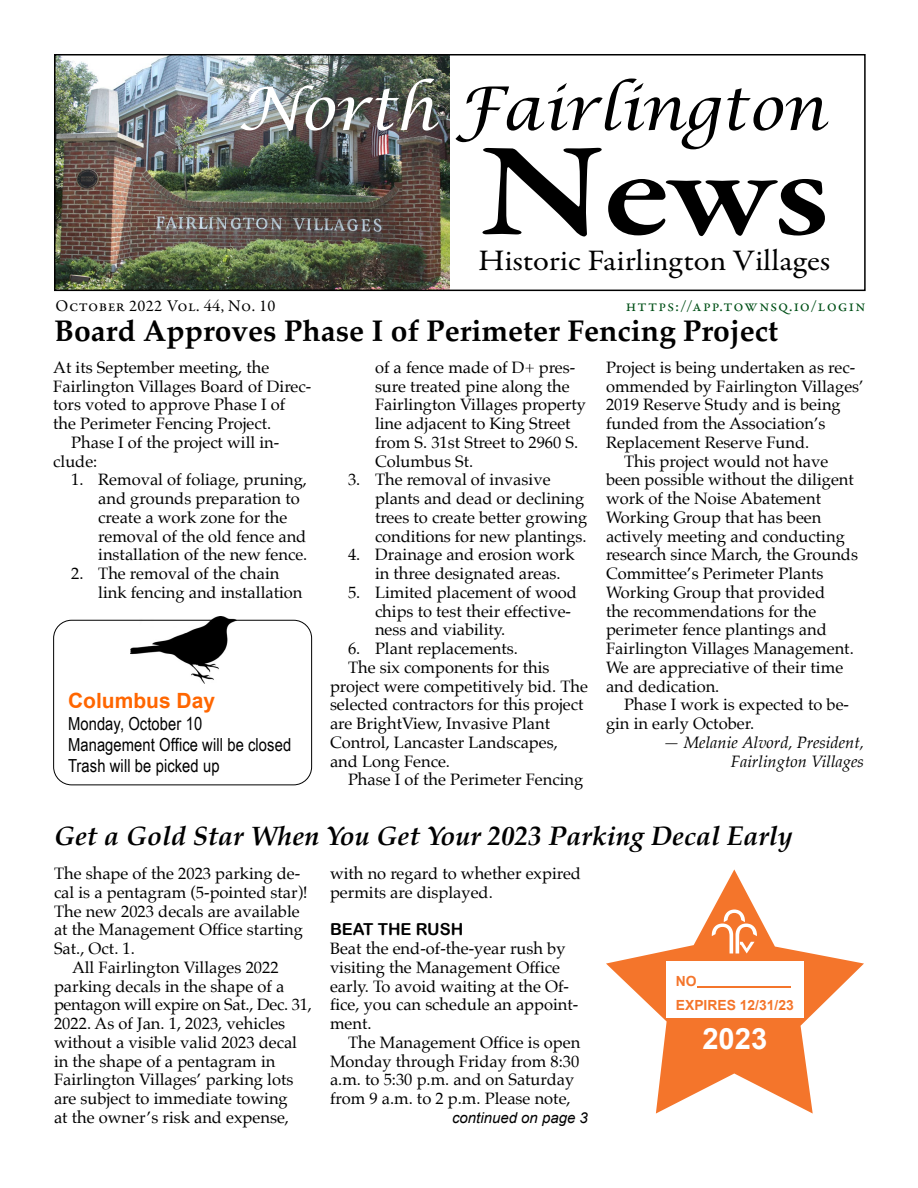
<style>
.page{position:relative;width:918px;height:1188px;background:#fff}
.page>*{position:absolute;margin:0;border:0;box-sizing:border-box;transform-origin:0 0}
.boilerplate_text{font:600 135px "Garamond Premr Pro";color:#000;scale:1.2 1}
.t1{font:italic 60px "Lucida Calligraphy";color:#000}
.Headline-1st_story{font:700 30px "Palatino";color:#000}
.t2{font:30px "Garamond Premr Pro";color:#000;scale:1.09 1}
.t3{font:700 29.4px "Arial";color:#fff}
.Headline-2nd_story_i{font:italic 700 27px "Palatino";color:#000}
.ad_subhed_GREEN{font:700 21px "Arial";color:#f60}
.ad_text{font:18px "Arial Narrow";letter-spacing:.005em;color:#000}
.body_text{font:16.5px/18.8px "Palatino";color:#000}
.body_text-first_para{font:16.5px/18.8px "Palatino";color:#000}
.byline{font:italic 16.5px/18.8px "Palatino";color:#000;text-align:right}
.boilerplate_text-2{font:16.5px "Garamond Premr Pro";letter-spacing:.06em;color:#005017}
.boilerplate_text-3{font:16.5px "Garamond Premr Pro";letter-spacing:.025em;color:#000}
.subhed_feature{font:16.5px "Arial Rounded MT Bold";color:#000}
.continued_line{font:italic 15px "Arial";color:#000}
.t4{font:700 13.95px/24.6px "Arial";color:#f4752b}
.s1{color:#fff}
</style>
<div class="page">
<img style="left:57px;top:57px;width:393px;height:231px">
<div style="left:54px;top:54px;width:812px;height:237px;border:2px solid #000"></div>
<img style="left:130px;top:616px;width:107px;height:68px">
<div style="left:53px;top:620px;width:259px;height:165px;border:1px solid #000;border-radius:18px"></div>
<svg style="left:606px;top:869px;width:258px;height:245px"></svg>
<div style="left:666px;top:961px;width:138px;height:56px;background:#fff"></div>
<hr style="left:697px;top:986px;width:94px;height:2px;background:#f4752b">
<svg style="left:712px;top:910px;width:45px;height:43px"></svg>
<p class="t1" style="left:238px;top:72px;width:589px"><span class="s1">North</span> Fairlington</p>
<p class="boilerplate_text" style="left:480px;top:110px;width:293px">News</p>
<p class="t2" style="left:478px;top:242px;width:325px">Historic Fairlington Villages</p>
<p class="boilerplate_text-3" style="left:56px;top:295px;width:222px">October 2022 Vol. 44, No. 10</p>
<p class="boilerplate_text-2" style="left:626px;top:295px;width:241px">https://app.townsq.io/login</p>
<p class="Headline-1st_story" style="left:54px;top:305px;width:726px">Board Approves Phase I of Perimeter Fencing Project</p>
<p class="body_text" style="left:375px;top:358px;width:213px">of a fence made of D+ pres&shy;sure treated pine along the<br>Fairlington Villages property line adjacent to King Street from S. 31st Street to 2960 S.<br>Columbus St.</p>
<p class="body_text" style="left:375px;top:470px;width:214px;text-indent:-27px">3. The removal of invasive plants and dead or declining trees to create better growing conditions for new plantings.</p>
<p class="body_text" style="left:375px;top:545px;width:201px;text-indent:-27px">4. Drainage and erosion work in three designated areas.</p>
<p class="body_text" style="left:375px;top:583px;width:204px;text-indent:-27px">5. Limited placement of wood chips to test their effective&shy;ness and viability.</p>
<p class="body_text" style="left:348px;top:639px;width:172px">6. Plant replacements.</p>
<p class="body_text" style="left:330px;top:658px;width:259px;text-indent:18px">The six components for this project were competitively bid. The selected contractors for this project are BrightView, Invasive Plant<br>Control, Lancaster Landscapes, and Long Fence.</p>
<p class="body_text" style="left:348px;top:770px;width:237px">Phase I of the Perimeter Fencing</p>
<p class="body_text-first_para" style="left:53px;top:358px;width:260px">At its September meeting, the<br>Fairlington Villages Board of Direc&shy;tors voted to approve Phase I of the Perimeter Fencing Project.</p>
<p class="body_text" style="left:53px;top:433px;width:228px;text-indent:18px">Phase I of the project will in&shy;clude:</p>
<p class="body_text" style="left:98px;top:470px;width:211px;text-indent:-27px">1. Removal of foliage, pruning, and grounds preparation to create a work zone for the removal of the old fence and installation of the new fence.</p>
<p class="body_text" style="left:98px;top:564px;width:206px;text-indent:-27px">2. The removal of the chain link fencing and installation</p>
<p class="body_text" style="left:606px;top:358px;width:259px">Project is being undertaken as rec&shy;ommended by Fairlington Villages’<br>2019 Reserve Study and is being funded from the Association’s<br>Replacement Reserve Fund.</p>
<p class="body_text" style="left:606px;top:451px;width:254px;text-indent:18px">This project would not have been possible without the diligent work of the Noise Abatement<br>Working Group that has been actively meeting and conducting research since March, the Grounds<br>Committee’s Perimeter Plants<br>Working Group that provided<br>the recommendations for the perimeter fence plantings and<br>Fairlington Villages Management.<br>We are appreciative of their time and dedication.</p>
<p class="body_text" style="left:606px;top:695px;width:245px;text-indent:18px">Phase I work is expected to be&shy;gin in early October.</p>
<p class="byline" style="left:663px;top:732px;width:202px">— Melanie Alvord, President,<br>Fairlington Villages</p>
<p class="ad_subhed_GREEN" style="left:68px;top:686px;width:149px">Columbus Day</p>
<p class="ad_text" style="left:68px;top:710px;width:136px">Monday, October 10</p>
<p class="ad_text" style="left:68px;top:731px;width:225px">Management Office will be closed</p>
<p class="ad_text" style="left:68px;top:752px;width:153px">Trash will be picked up</p>
<p class="Headline-2nd_story_i" style="left:54px;top:813px;width:740px">Get a Gold Star When You Get Your 2023 Parking Decal Early</p>
<p class="body_text" style="left:330px;top:864px;width:253px">with no regard to whether expired permits are displayed.</p>
<p class="subhed_feature" style="left:330px;top:920px;width:135px">BEAT THE RUSH</p>
<p class="body_text-first_para" style="left:330px;top:939px;width:250px">Beat the end-of-the-year rush by visiting the Management Office early. To avoid waiting at the Of&shy;fice, you can schedule an appoint&shy;ment.</p>
<p class="body_text" style="left:330px;top:1033px;width:252px;text-indent:18px">The Management Office is open<br>Monday through Friday from 8:30 a.m. to 5:30 p.m. and on Saturday from 9 a.m. to 2 p.m. Please note,</p>
<p class="continued_line" style="left:452px;top:1108px;width:137px">continued on page 3</p>
<p class="body_text-first_para" style="left:54px;top:864px;width:255px">The shape of the 2023 parking de&shy;cal is a pentagram (5-pointed star)!<br>The new 2023 decals are available at the Management Office starting<br>Sat., Oct. 1.</p>
<p class="body_text" style="left:54px;top:958px;width:259px;text-indent:18px">All Fairlington Villages 2022 parking decals in the shape of a pentagon will expire on Sat., Dec. 31,<br>2022. As of Jan. 1, 2023, vehicles without a visible valid 2023 decal in the shape of a pentagram in<br>Fairlington Villages’ parking lots are subject to immediate towing<br>at the owner’s risk and expense,</p>
<p class="t4" style="left:676px;top:969px;width:120px">NO<br>EXPIRES 12/31/23</p>
<p class="t3" style="left:702px;top:1018px;width:66px">2023</p>
</div>
